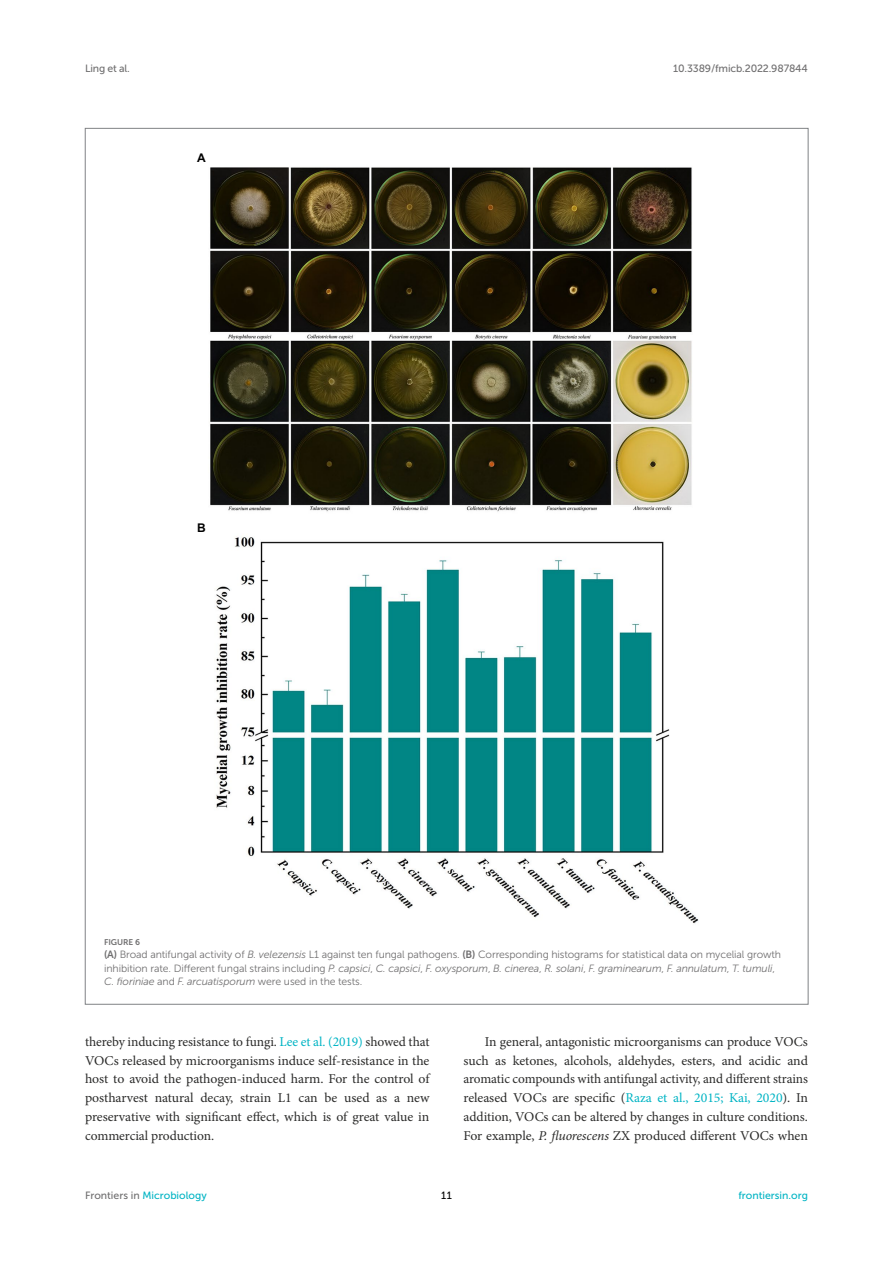
<style>
.page{position:relative;width:893px;height:1263px;background:#fff}
.page>*{position:absolute;margin:0;border:0;box-sizing:border-box;transform-origin:0 0}
.TEXT{font:13.5px/18.8px "Minion Pro";letter-spacing:-.005em;color:#2b2b2a;text-align:justify}
.t1{font:700 12px "Arial";color:#000}
.FIG_LEG{font:10.5px/13.5px "Museo Sans 300";letter-spacing:-.01em;color:#706f70}
.t2{font:10.5px "Museo Sans 500";color:#00b4c4}
.t3{font:10.5px "Museo Sans 500";letter-spacing:-.015em;color:#706f70}
.t4{font:10.5px "Museo Sans 500";color:#000}
.FIG_HD{font:8.25px "Museo Sans 700";letter-spacing:-.01em;color:#706f70}
.s1{font-family:"Museo Sans 700"}
.s2{font-style:italic}
.s3{color:#00b4c4}
.s4{color:#706f70}
</style>
<div class="page">
<img style="left:210px;top:167px;width:489px;height:757px">
<p class="t3" style="left:85px;top:63px;width:46px">Ling et al.</p>
<p class="t3" style="left:673px;top:63px;width:136px">10.3389/fmicb.2022.987844</p>
<p class="t1" style="left:197px;top:149px;width:10px">A</p>
<p class="t1" style="left:197px;top:519px;width:10px">B</p>
<p class="FIG_HD" style="left:104px;top:937px;width:37px">FIGURE 6</p>
<p class="FIG_LEG" style="left:104px;top:948px;width:678px"><span class="s1">(A)</span> Broad antifungal activity of <span class="s2">B. velezensis</span> L1 against ten fungal pathogens. <span class="s1">(B)</span> Corresponding histograms for statistical data on mycelial growth inhibition rate. Different fungal strains including <span class="s2">P. capsici</span>, <span class="s2">C. capsici</span>, <span class="s2">F. oxysporum</span>, <span class="s2">B. cinerea</span>, <span class="s2">R. solani</span>, <span class="s2">F. graminearum</span>, <span class="s2">F. annulatum</span>, <span class="s2">T. tumuli</span>,<br><span class="s2">C. fioriniae</span> and <span class="s2">F. arcuatisporum</span> were used in the tests.</p>
<p class="TEXT" style="left:85px;top:1032px;width:346px">thereby inducing resistance to fungi. <span class="s3">Lee et al. (2019)</span> showed that VOCs released by microorganisms induce self-resistance in the host to avoid the pathogen-induced harm. For the control of postharvest natural decay, strain L1 can be used as a new preservative with significant effect, which is of great value in commercial production.</p>
<p class="TEXT" style="left:463px;top:1032px;width:346px;text-indent:21px">In general, antagonistic microorganisms can produce VOCs such as ketones, alcohols, aldehydes, esters, and acidic and aromatic compounds with antifungal activity, and different strains released VOCs are specific (<span class="s3">Raza et al., 2015; Kai, 2020</span>). In addition, VOCs can be altered by changes in culture conditions.<br>For example, <span class="s2">P. fluorescens</span> ZX produced different VOCs when</p>
<p class="t2" style="left:85px;top:1190px;width:123px"><span class="s4">Frontiers in</span> Microbiology</p>
<p class="t4" style="left:441px;top:1190px;width:12px">11</p>
<p class="t2" style="left:738px;top:1190px;width:71px">frontiersin.org</p>
</div>
